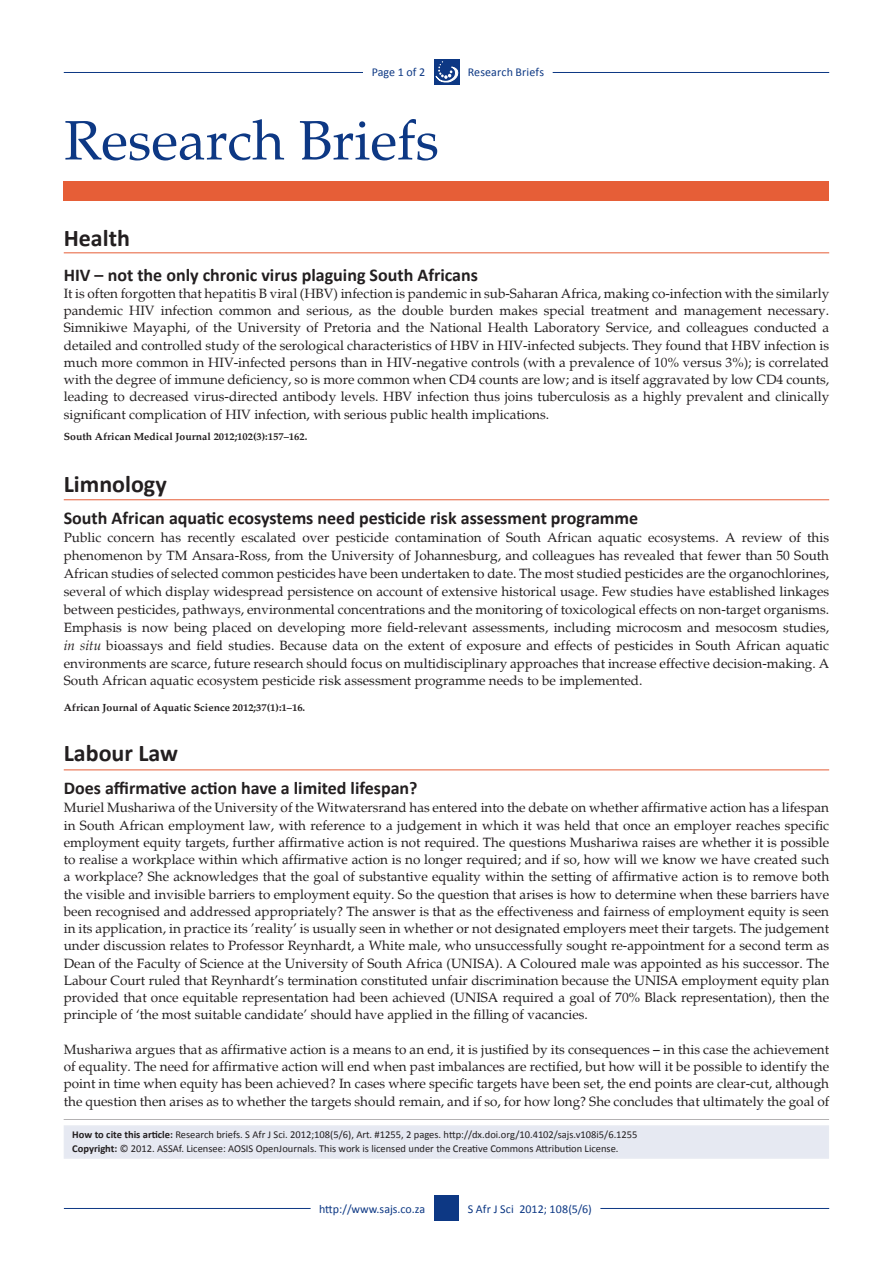
<style>
.page{position:relative;width:893px;height:1263px;background:#fff}
.page>*{position:absolute;margin:0;border:0;box-sizing:border-box;transform-origin:0 0}
.t1{font:55.5px "Palatino";color:#0d3884}
.t2{font:700 24px "Calibri";color:#231f20}
.t3{font:700 18px "Calibri";color:#231f20}
.t4{font:13.5px/17.2px "Palatino";color:#231f20;text-align:justify}
.Running_footer_right{font:12px "Calibri";letter-spacing:.005em;color:#0d3884}
.t5{font:10.5px "Calibri";color:#231f20}
.t6{font:700 10.5px "Palatino";color:#231f20}
.s1{font-style:italic}
.s2{font-weight:700}
</style>
<div class="page">
<hr style="left:64px;top:72px;width:299px;height:1px;background:#0d3884">
<hr style="left:553px;top:72px;width:276px;height:1px;background:#0d3884">
<div style="left:434px;top:1196px;width:25px;height:25px;background:#0d3884"></div>
<div style="left:434px;top:59px;width:25px;height:26px;background:#0d3884"></div>
<svg style="left:436px;top:61px;width:23px;height:22px"></svg>
<hr style="left:64px;top:1208px;width:247px;height:1px;background:#0d3884">
<hr style="left:600px;top:1208px;width:229px;height:1px;background:#0d3884">
<div style="left:64px;top:182px;width:765px;height:19px;background:#e65e37"></div>
<hr style="left:64px;top:253px;width:765px;height:1px;background:#e65e37">
<hr style="left:64px;top:499px;width:765px;height:1px;background:#e65e37">
<hr style="left:64px;top:770px;width:765px;height:1px;background:#e65e37">
<div style="left:64px;top:1125px;width:765px;height:34px;background:#e6e9f2"></div>
<hr style="left:64px;top:1119px;width:765px;height:1px;background:#231f20">
<p class="Running_footer_right" style="left:372px;top:65px;width:55px">Page 1 of 2</p>
<p class="Running_footer_right" style="left:468px;top:65px;width:78px">Research Briefs</p>
<p class="t1" style="left:64px;top:108px;width:376px">Research Briefs</p>
<p class="t2" style="left:64px;top:223px;width:68px">Health</p>
<p class="t3" style="left:64px;top:263px;width:416px">HIV – not the only chronic virus plaguing South Africans</p>
<p class="t4" style="left:64px;top:285px;width:767px">It is often forgotten that hepatitis B viral (HBV) infection is pandemic in sub-Saharan Africa, making co-infection with the similarly pandemic HIV infection common and serious, as the double burden makes special treatment and management necessary.<br>Simnikiwe Mayaphi, of the University of Pretoria and the National Health Laboratory Service, and colleagues conducted a detailed and controlled study of the serological characteristics of HBV in HIV-infected subjects. They found that HBV infection is much more common in HIV-infected persons than in HIV-negative controls (with a prevalence of 10% versus 3%); is correlated with the degree of immune deficiency, so is more common when CD4 counts are low; and is itself aggravated by low CD4 counts, leading to decreased virus-directed antibody levels. HBV infection thus joins tuberculosis as a highly prevalent and clinically significant complication of HIV infection, with serious public health implications.</p>
<p class="t6" style="left:64px;top:430px;width:245px">South African Medical Journal 2012;102(3):157–162.</p>
<p class="t2" style="left:64px;top:468px;width:104px">Limnology</p>
<p class="t3" style="left:64px;top:507px;width:576px">South African aquatic ecosystems need pesticide risk assessment programme</p>
<p class="t4" style="left:64px;top:529px;width:767px;line-height:17.9px">Public concern has recently escalated over pesticide contamination of South African aquatic ecosystems. A review of this phenomenon by TM Ansara-Ross, from the University of Johannesburg, and colleagues has revealed that fewer than 50 South African studies of selected common pesticides have been undertaken to date. The most studied pesticides are the organochlorines, several of which display widespread persistence on account of extensive historical usage. Few studies have established linkages between pesticides, pathways, environmental concentrations and the monitoring of toxicological effects on non-target organisms.<br>Emphasis is now being placed on developing more field-relevant assessments, including microcosm and mesocosm studies, <span class="s1">in situ</span> bioassays and field studies. Because data on the extent of exposure and effects of pesticides in South African aquatic environments are scarce, future research should focus on multidisciplinary approaches that increase effective decision-making. A South African aquatic ecosystem pesticide risk assessment programme needs to be implemented.</p>
<p class="t6" style="left:64px;top:701px;width:243px">African Journal of Aquatic Science 2012;37(1):1–16.</p>
<p class="t2" style="left:64px;top:738px;width:116px">Labour Law</p>
<p class="t3" style="left:64px;top:777px;width:355px">Does affirmative action have a limited lifespan?</p>
<p class="t4" style="left:64px;top:799px;width:767px">Muriel Mushariwa of the University of the Witwatersrand has entered into the debate on whether affirmative action has a lifespan in South African employment law, with reference to a judgement in which it was held that once an employer reaches specific employment equity targets, further affirmative action is not required. The questions Mushariwa raises are whether it is possible to realise a workplace within which affirmative action is no longer required; and if so, how will we know we have created such a workplace? She acknowledges that the goal of substantive equality within the setting of affirmative action is to remove both the visible and invisible barriers to employment equity. So the question that arises is how to determine when these barriers have been recognised and addressed appropriately? The answer is that as the effectiveness and fairness of employment equity is seen in its application, in practice its ’reality’ is usually seen in whether or not designated employers meet their targets. The judgement under discussion relates to Professor Reynhardt, a White male, who unsuccessfully sought re-appointment for a second term as Dean of the Faculty of Science at the University of South Africa (UNISA). A Coloured male was appointed as his successor. The Labour Court ruled that Reynhardt’s termination constituted unfair discrimination because the UNISA employment equity plan provided that once equitable representation had been achieved (UNISA required a goal of 70% Black representation), then the principle of ‘the most suitable candidate’ should have applied in the filling of vacancies.</p>
<p class="t4" style="left:64px;top:1041px;width:767px">Mushariwa argues that as affirmative action is a means to an end, it is justified by its consequences – in this case the achievement of equality. The need for affirmative action will end when past imbalances are rectified, but how will it be possible to identify the point in time when equity has been achieved? In cases where specific targets have been set, the end points are clear-cut, although the question then arises as to whether the targets should remain, and if so, for how long? She concludes that ultimately the goal of</p>
<p class="t5" style="left:72px;top:1128px;width:567px"><span class="s2">How to cite this article:</span> Research briefs. S Afr J Sci. 2012;108(5/6), Art. #1255, 2 pages. http://dx.doi.org/10.4102/sajs.v108i5/6.1255</p>
<p class="t5" style="left:72px;top:1141px;width:548px"><span class="s2">Copyright:</span> © 2012. ASSAf. Licensee: AOSIS OpenJournals. This work is licensed under the Creative Commons Attribution License.</p>
<p class="Running_footer_right" style="left:319px;top:1202px;width:108px">http://www.sajs.co.za</p>
<p class="Running_footer_right" style="left:468px;top:1201px;width:126px">S Afr J Sci 2012; 108(5/6)</p>
</div>
